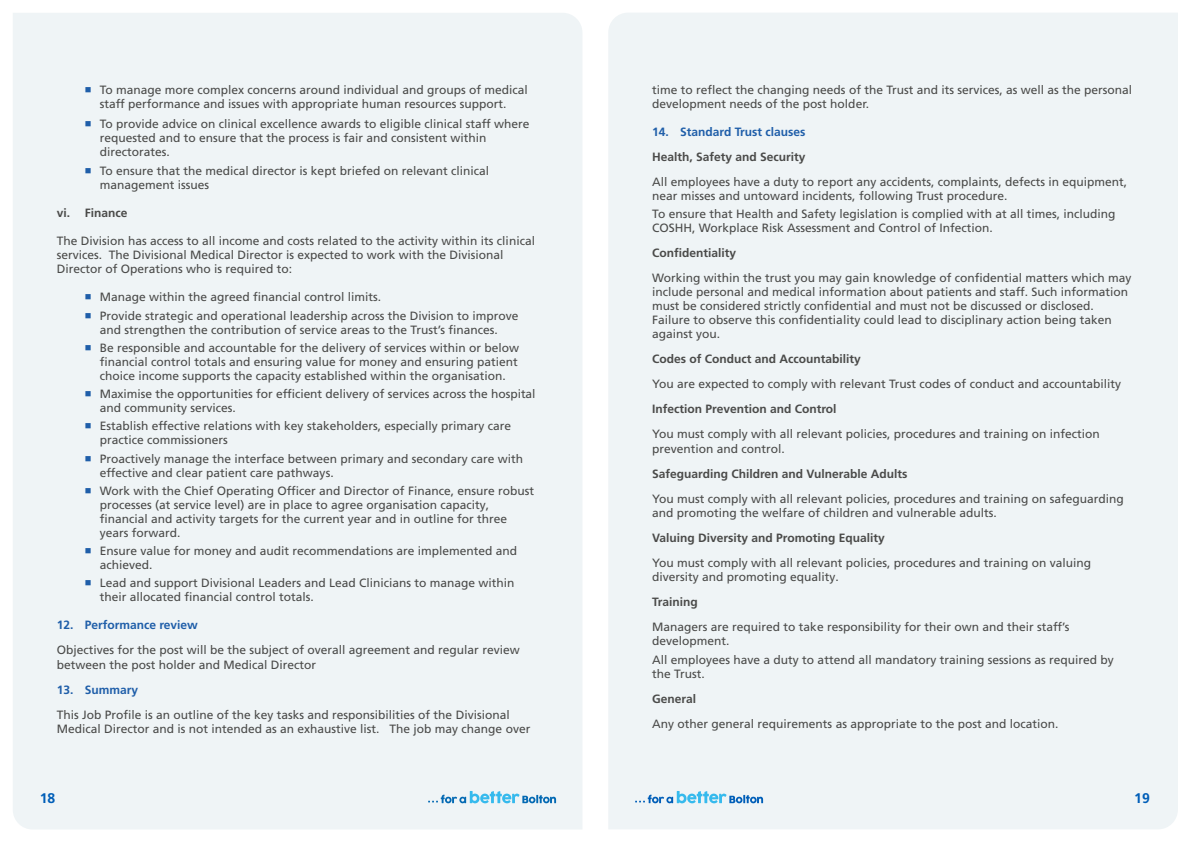
<style>
.page{position:relative;width:1191px;height:842px;background:#fff}
.page>*{position:absolute;margin:0;border:0;box-sizing:border-box;transform-origin:0 0}
.t1{font:700 14px "Frutiger LT Pro";color:#005eb8}
.t2{font:12px/14px "Frutiger LT Pro";color:#4a4a49}
.t3{font:700 12px "Frutiger LT Pro";color:#4a4a49}
.t4{font:700 12px "Frutiger LT Pro";color:#1f5ea9}
.s1{color:#1f5ea9}
</style>
<div class="page">
<div style="left:608px;top:13px;width:570px;height:816px;background:#eff4f6"></div>
<div style="left:13px;top:13px;width:569px;height:816px;background:#eff4f6"></div>
<svg style="left:428px;top:791px;width:128px;height:12px"></svg>
<svg style="left:635px;top:791px;width:128px;height:12px"></svg>
<p class="t2" style="left:85px;top:83px;width:444px;text-align:center"><span class="s1">■</span> To manage more complex concerns around individual and groups of medical staff performance and issues with appropriate human resources support.</p>
<p class="t2" style="left:100px;top:117px;width:431px;text-indent:-15px"><span class="s1">■</span> To provide advice on clinical excellence awards to eligible clinical staff where requested and to ensure that the process is fair and consistent within directorates.</p>
<p class="t2" style="left:100px;top:164px;width:391px;text-indent:-15px"><span class="s1">■</span> To ensure that the medical director is kept briefed on relevant clinical management issues</p>
<p class="t3" style="left:57px;top:206px;width:72px">vi. Finance</p>
<p class="t2" style="left:57px;top:234px;width:480px">The Division has access to all income and costs related to the activity within its clinical services. The Divisional Medical Director is expected to work with the Divisional<br>Director of Operations who is required to:</p>
<p class="t2" style="left:85px;top:290px;width:298px"><span class="s1">■</span> Manage within the agreed financial control limits.</p>
<p class="t2" style="left:85px;top:309px;width:435px;text-align:center"><span class="s1">■</span> Provide strategic and operational leadership across the Division to improve and strengthen the contribution of service areas to the Trust’s finances.</p>
<p class="t2" style="left:100px;top:341px;width:421px;text-align:justify;text-indent:-15px"><span class="s1">■</span> Be responsible and accountable for the delivery of services within or below financial control totals and ensuring value for money and ensuring patient choice income supports the capacity established within the organisation.</p>
<p class="t2" style="left:100px;top:387px;width:437px;text-indent:-15px"><span class="s1">■</span> Maximise the opportunities for efficient delivery of services across the hospital and community services.</p>
<p class="t2" style="left:100px;top:419px;width:413px;text-indent:-15px"><span class="s1">■</span> Establish effective relations with key stakeholders, especially primary care practice commissioners</p>
<p class="t2" style="left:100px;top:452px;width:425px;text-indent:-15px"><span class="s1">■</span> Proactively manage the interface between primary and secondary care with effective and clear patient care pathways.</p>
<p class="t2" style="left:100px;top:484px;width:436px;text-indent:-15px"><span class="s1">■</span> Work with the Chief Operating Officer and Director of Finance, ensure robust processes (at service level) are in place to agree organisation capacity, financial and activity targets for the current year and in outline for three years forward.</p>
<p class="t2" style="left:100px;top:544px;width:419px;text-indent:-15px"><span class="s1">■</span> Ensure value for money and audit recommendations are implemented and achieved.</p>
<p class="t2" style="left:100px;top:576px;width:416px;text-indent:-15px"><span class="s1">■</span> Lead and support Divisional Leaders and Lead Clinicians to manage within their allocated financial control totals.</p>
<p class="t4" style="left:57px;top:618px;width:143px">12. Performance review</p>
<p class="t2" style="left:57px;top:643px;width:464px">Objectives for the post will be the subject of overall agreement and regular review between the post holder and Medical Director</p>
<p class="t4" style="left:57px;top:682px;width:83px">13. Summary</p>
<p class="t2" style="left:57px;top:707px;width:475px">This Job Profile is an outline of the key tasks and responsibilities of the Divisional<br>Medical Director and is not intended as an exhaustive list. The job may change over</p>
<p class="t2" style="left:652px;top:83px;width:481px">time to reflect the changing needs of the Trust and its services, as well as the personal development needs of the post holder.</p>
<p class="t4" style="left:652px;top:125px;width:155px">14. Standard Trust clauses</p>
<p class="t3" style="left:652px;top:150px;width:155px">Health, Safety and Security</p>
<p class="t2" style="left:652px;top:175px;width:476px">All employees have a duty to report any accidents, complaints, defects in equipment, near misses and untoward incidents, following Trust procedure.</p>
<p class="t2" style="left:652px;top:207px;width:465px">To ensure that Health and Safety legislation is complied with at all times, including<br>COSHH, Workplace Risk Assessment and Control of Infection.</p>
<p class="t3" style="left:652px;top:246px;width:86px">Confidentiality</p>
<p class="t2" style="left:652px;top:271px;width:481px">Working within the trust you may gain knowledge of confidential matters which may include personal and medical information about patients and staff. Such information must be considered strictly confidential and must not be discussed or disclosed.<br>Failure to observe this confidentiality could lead to disciplinary action being taken against you.</p>
<p class="t3" style="left:652px;top:352px;width:210px">Codes of Conduct and Accountability</p>
<p class="t2" style="left:652px;top:377px;width:470px">You are expected to comply with relevant Trust codes of conduct and accountability</p>
<p class="t3" style="left:652px;top:402px;width:186px">Infection Prevention and Control</p>
<p class="t2" style="left:652px;top:427px;width:449px">You must comply with all relevant policies, procedures and training on infection prevention and control.</p>
<p class="t3" style="left:652px;top:466px;width:257px">Safeguarding Children and Vulnerable Adults</p>
<p class="t2" style="left:652px;top:491px;width:473px">You must comply with all relevant policies, procedures and training on safeguarding and promoting the welfare of children and vulnerable adults.</p>
<p class="t3" style="left:652px;top:530px;width:234px">Valuing Diversity and Promoting Equality</p>
<p class="t2" style="left:652px;top:555px;width:440px">You must comply with all relevant policies, procedures and training on valuing diversity and promoting equality.</p>
<p class="t3" style="left:652px;top:594px;width:47px">Training</p>
<p class="t2" style="left:652px;top:619px;width:419px">Managers are required to take responsibility for their own and their staff’s development.</p>
<p class="t2" style="left:652px;top:653px;width:463px">All employees have a duty to attend all mandatory training sessions as required by the Trust.</p>
<p class="t3" style="left:652px;top:692px;width:46px">General</p>
<p class="t2" style="left:652px;top:717px;width:408px">Any other general requirements as appropriate to the post and location.</p>
<p class="t1" style="left:40px;top:790px;width:17px">18</p>
<p class="t1" style="left:1134px;top:790px;width:17px">19</p>
</div>
